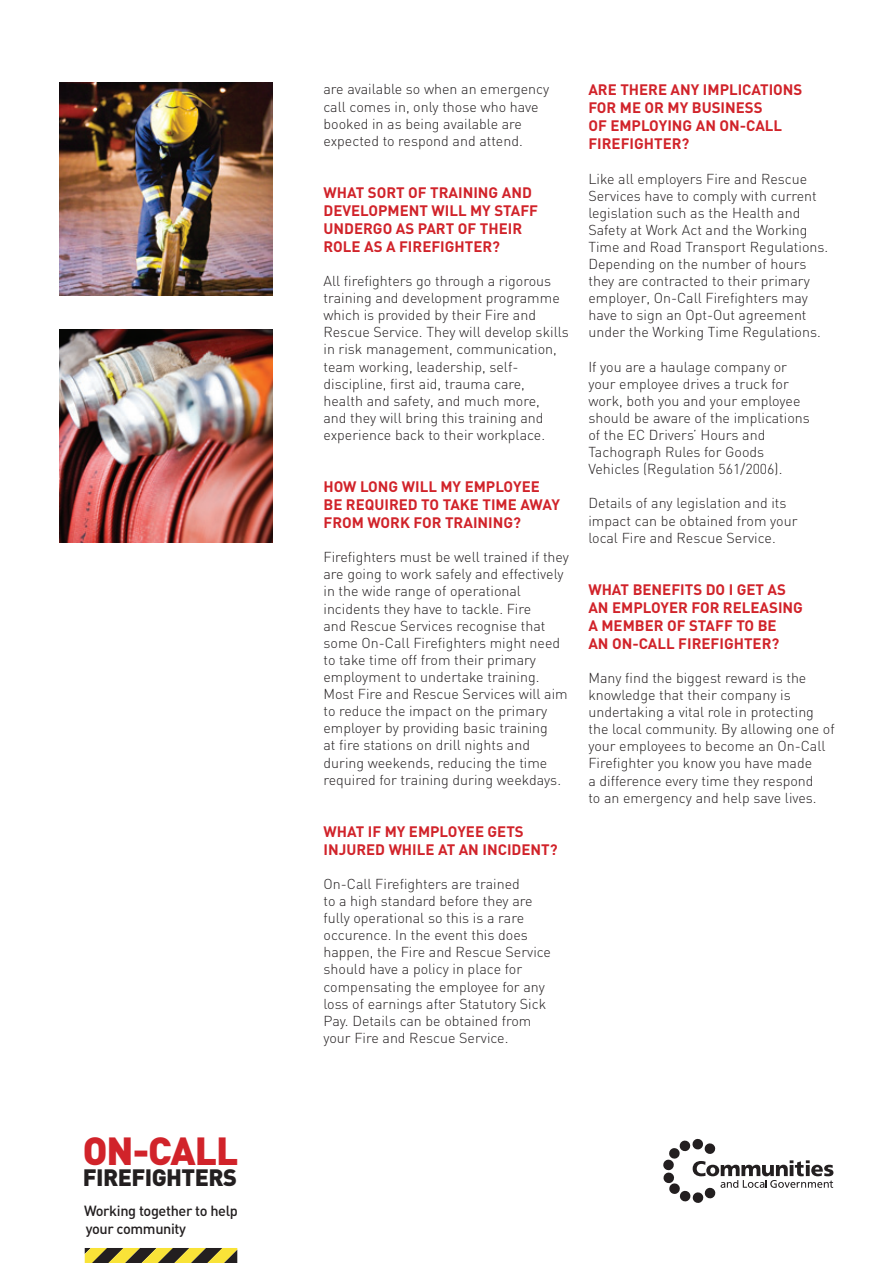
<style>
.page{position:relative;width:893px;height:1263px;background:#fff}
.page>*{position:absolute;margin:0;border:0;box-sizing:border-box;transform-origin:0 0}
.t1{font:900 38.7px "DIN";letter-spacing:-.025em;color:#d1232a}
.t2{font:900 23.4px "DIN";letter-spacing:-.025em;color:#231f20}
.t3{font:700 15px/18px "DIN";color:#d1232a}
.t4{font:500 14.55px/17.4px "DIN";letter-spacing:-.025em;color:#231f20}
.t5{font:300 14.25px/17.1px "DIN";color:#231f20}
</style>
<div class="page">
<svg style="left:84px;top:1248px;width:154px;height:15px;background:#948730"></svg>
<svg style="left:663px;top:1139px;width:170px;height:64px"></svg>
<img style="left:60px;top:83px;width:212px;height:213px">
<img style="left:60px;top:330px;width:212px;height:212px">
<h1 class="t1" style="left:83px;top:1125px;width:157px">ON-CALL</h1>
<h2 class="t2" style="left:83px;top:1162px;width:156px">FIREFIGHTERS</h2>
<p class="t4" style="left:84px;top:1202px;width:155px">Working together to help your community</p>
<p class="t5" style="left:323px;top:81px;width:227px">are available so when an emergency call comes in, only those who have booked in as being available are expected to respond and attend.</p>
<p class="t3" style="left:323px;top:183px;width:23px">WHAT</p>
<p class="t3" style="left:368px;top:183px;width:164px">SORT OF TRAINING AND</p>
<p class="t3" style="left:323px;top:201px;width:10px">DEVELO</p>
<p class="t3" style="left:378px;top:201px;width:64px">PMENT WILL</p>
<p class="t3" style="left:323px;top:201px;width:181px;text-indent:147px">MY STAFF<br>UNDERGO AS PART OF THEI</p>
<p class="t3" style="left:512px;top:219px;width:11px">R</p>
<p class="t3" style="left:323px;top:237px;width:20px">ROLE</p>
<p class="t3" style="left:364px;top:237px;width:101px">AS AFIREFIGHTE</p>
<p class="t3" style="left:482px;top:237px;width:19px">R?</p>
<p class="t5" style="left:323px;top:272px;width:247px">All firefighters go through a rigorous training and development programme which is provided by their Fire and Rescue Service. They will develop skills in risk management, communication, team working, leadership, self&shy;discipline, first aid, trauma care,<br>health and safety, and much more,<br>and they will bring this training and experience back to their workplace.</p>
<p class="t3" style="left:323px;top:477px;width:88px">HOW LONG WILL</p>
<p class="t3" style="left:440px;top:477px;width:65px">MY EMPLOYEE</p>
<p class="t3" style="left:323px;top:495px;width:41px">BE REQUI</p>
<p class="t3" style="left:389px;top:495px;width:64px">REDTOTAKE</p>
<p class="t3" style="left:482px;top:495px;width:10px">TIME</p>
<p class="t3" style="left:323px;top:495px;width:208px;text-indent:197px">AWAY<br>FROM WORK FOR TRAINING?</p>
<p class="t5" style="left:323px;top:548px;width:247px">Firefighters must be well trained if they are going to work safely and effectively in the wide range of operational incidents they have to tackle. Fire<br>and Rescue Services recognise that some On-Call Firefighters might need to take time off from their primary employment to undertake training.<br>Most Fire and Rescue Services will aim to reduce the impact on the primary employer by providing basic training<br>at fire stations on drill nights and during weekends, reducing the time required for training during weekdays.</p>
<p class="t3" style="left:323px;top:822px;width:23px">WHAT</p>
<p class="t3" style="left:368px;top:822px;width:82px">IFMY EMPLOYEE</p>
<p class="t3" style="left:488px;top:822px;width:19px">GETS</p>
<p class="t3" style="left:323px;top:840px;width:76px">INJURED WHILE</p>
<p class="t3" style="left:438px;top:840px;width:69px">AT AN INCIDE</p>
<p class="t3" style="left:530px;top:840px;width:29px">NT?</p>
<p class="t5" style="left:323px;top:875px;width:229px">On-Call Firefighters are trained<br>to a high standard before they are fully operational so this is a rare occurence. In the event this does happen, the Fire and Rescue Service should have a policy in place for compensating the employee for any loss of earnings after Statutory Sick Pay. Details can be obtained from your Fire and Rescue Service.</p>
<p class="t3" style="left:588px;top:80px;width:42px">ARE THE</p>
<p class="t3" style="left:648px;top:80px;width:90px">RE ANY IM PLICATIO</p>
<p class="t3" style="left:783px;top:80px;width:20px">NS</p>
<p class="t3" style="left:588px;top:98px;width:113px">FOR ME OR MY BUSI</p>
<p class="t3" style="left:725px;top:98px;width:20px">NESS</p>
<p class="t3" style="left:588px;top:116px;width:61px">OFEMPLOYI</p>
<p class="t3" style="left:672px;top:116px;width:94px">NG AN ON-CALL</p>
<p class="t3" style="left:588px;top:134px;width:66px">FIREFIGHTE</p>
<p class="t3" style="left:672px;top:134px;width:19px">R?</p>
<p class="t5" style="left:588px;top:170px;width:241px">Like all employers Fire and Rescue Services have to comply with current legislation such as the Health and Safety at Work Act and the Working Time and Road Transport Regulations.<br>Depending on the number of hours they are contracted to their primary employer, On-Call Firefighters may have to sign an Opt-Out agreement under the Working Time Regulations.</p>
<p class="t5" style="left:588px;top:358px;width:223px">If you are a haulage company or your employee drives a truck for work, both you and your employee should be aware of the implications of the EC Drivers’ Hours and<br>Tachograph Rules for Goods<br>Vehicles (Regulation 561/2006).</p>
<p class="t5" style="left:588px;top:495px;width:211px">Details of any legislation and its impact can be obtained from your local Fire and Rescue Service.</p>
<p class="t3" style="left:588px;top:580px;width:23px">WHAT</p>
<p class="t3" style="left:633px;top:580px;width:39px">BENEFITS</p>
<p class="t3" style="left:706px;top:580px;width:72px">DO I GET AS</p>
<p class="t3" style="left:588px;top:598px;width:64px">AN EM PLOYE</p>
<p class="t3" style="left:678px;top:598px;width:64px">R FOR RELEASI</p>
<p class="t3" style="left:783px;top:598px;width:22px">NG</p>
<p class="t3" style="left:588px;top:616px;width:25px">A MEMBE</p>
<p class="t3" style="left:654px;top:616px;width:45px">R OF STAFF</p>
<p class="t3" style="left:736px;top:616px;width:31px">TO BE</p>
<p class="t3" style="left:588px;top:634px;width:70px">AN ON-CALL</p>
<p class="t3" style="left:678px;top:634px;width:66px">FIREFIGHTE</p>
<p class="t3" style="left:762px;top:634px;width:19px">R?</p>
<p class="t5" style="left:588px;top:669px;width:248px">Many find the biggest reward is the knowledge that their company is undertaking a vital role in protecting the local community. By allowing one of your employees to become an On-Call Firefighter you know you have made<br>a difference every time they respond<br>to an emergency and help save lives.</p>
</div>
